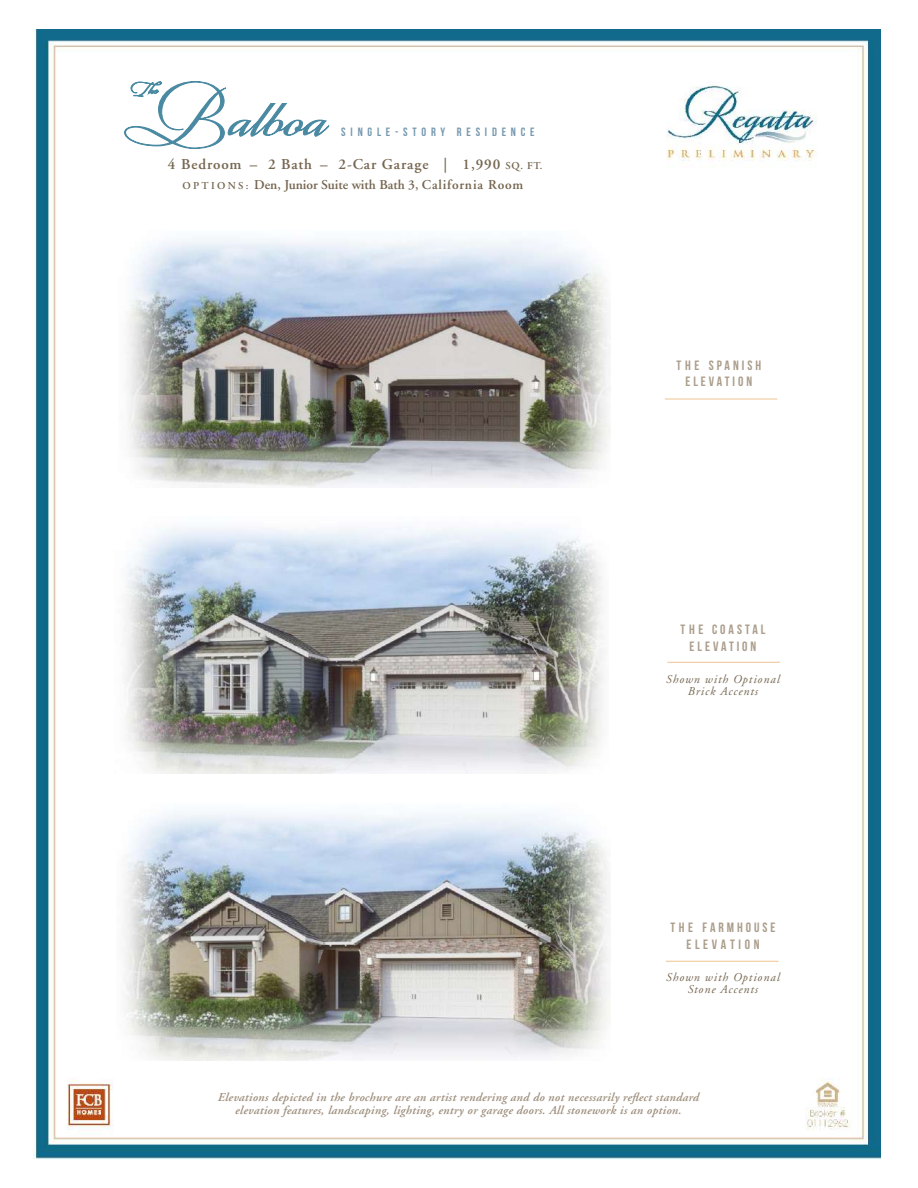
<style>
.page{position:relative;width:918px;height:1188px;background:#fff}
.page>*{position:absolute;margin:0;border:0;box-sizing:border-box;transform-origin:0 0}
.t1{font:75.45px "Valentia";color:#4989a2;scale:1.2 1}
.t2{font:600 15px "Adobe Garamond";letter-spacing:.06em;color:#766650}
.t3{font:600 13.5px "Adobe Garamond";color:#766650}
.t4{font:13.5px/16.5px "Bebas Neue";letter-spacing:.22em;color:#aa9d8b;text-align:center}
.t5{font:13.5px/16.5px "Bebas Neue";letter-spacing:.27em;color:#aa9d8b;text-align:center}
.t6{font:italic 600 12px/13.5px "Adobe Garamond";letter-spacing:.02em;color:#9d8e7c;text-align:center}
.t7{font:italic 12px/12.8px "Adobe Garamond";letter-spacing:.08em;color:#766650;text-align:center}
.t8{font:12px "Bebas Neue";letter-spacing:.4em;color:#7598ae}
.s1{font-size:10.5px}
</style>
<div class="page">
<img style="left:33px;top:29px;width:848px;height:1130px">
<img style="left:114px;top:516px;width:495px;height:257px">
<img style="left:119px;top:230px;width:491px;height:257px">
<img style="left:117px;top:804px;width:493px;height:257px">
<hr style="left:665px;top:399px;width:112px;height:1px;background:#eec391">
<hr style="left:667px;top:662px;width:113px;height:1px;background:#eec391">
<hr style="left:666px;top:961px;width:112px;height:1px;background:#eec391">
<svg style="left:124px;top:81px;width:205px;height:68px"></svg>
<h1 class="t1" style="left:134px;top:82px;width:164px">Balboa</h1>
<p class="t8" style="left:341px;top:126px;width:195px">SINGLE-STORY RESIDENCE</p>
<p class="t2" style="left:168px;top:156px;width:376px">4 Bedroom – 2 Bath – 2-Car Garage | 1,990 <span class="s1">SQ. FT.</span></p>
<p class="t3" style="left:183px;top:177px;width:342px"><span class="s1">O P T I O N S :</span> Den, Junior Suite with Bath 3, California Room</p>
<p class="t4" style="left:677px;top:357px;width:86px">THE SPANISH<br>ELEVATION</p>
<p class="t4" style="left:681px;top:621px;width:86px">THE COASTAL<br>ELEVATION</p>
<p class="t7" style="left:666px;top:673px;width:115px">Shown with Optional<br>Brick Accents</p>
<p class="t5" style="left:670px;top:919px;width:107px">THE FARMHOUSE<br>ELEVATION</p>
<p class="t7" style="left:666px;top:971px;width:115px">Shown with Optional<br>Stone Accents</p>
<p class="t6" style="left:218px;top:1090px;width:483px">Elevations depicted in the brochure are an artist rendering and do not necessarily reflect standard elevation features, landscaping, lighting, entry or garage doors. All stonework is an option.</p>
</div>
